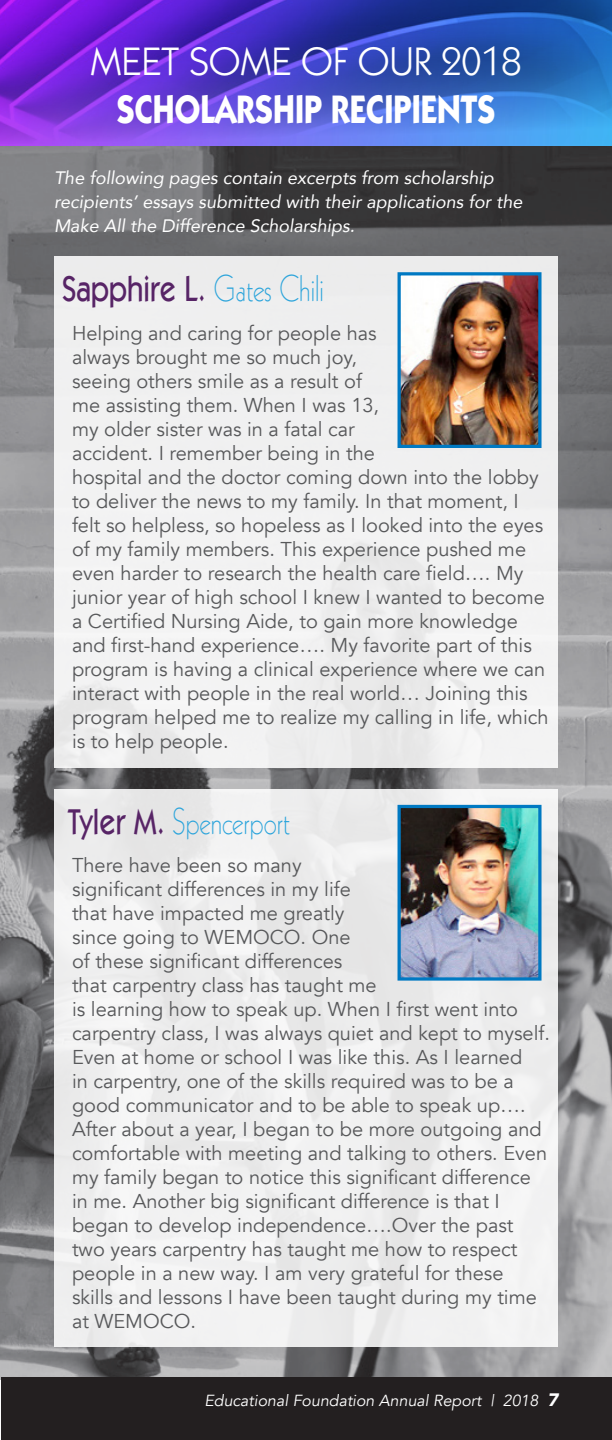
<style>
.page{position:relative;width:612px;height:1440px;background:#fff}
.page>*{position:absolute;margin:0;border:0;box-sizing:border-box;transform-origin:0 0}
.t1{font:700 40px "Itc Kabel";color:#fff;scale:.82 1}
.t2{font:40px "Itc Kabel";color:#fff}
.t3{font:500 36px "Itc Kabel";color:#572466;scale:.82 1}
.t4{font:300 36px "Kabel";color:#2ba4db;scale:.82 1}
.blue_paragraph{font:20px/24px "Avenir";color:#57585a}
.blue_paragraph-2{font:italic 18px/24px "Avenir";color:#fff}
.t5{font:italic 16px "Avenir";color:#fff}
.s1{font-family:"Kabel";font-weight:300;color:#2ba4db}
.s2{font-family:"Itc Kabel";font-weight:500;color:#572466}
.s3{font-weight:900;font-size:18px}
</style>
<div class="page">
<img style="left:0;top:144px;width:612px;height:1236px">
<img style="left:0;top:0;width:612px;height:144px">
<div style="left:1px;top:1378px;width:611px;height:62px;background:#231f20"></div>
<div style="left:54px;top:256px;width:504px;height:512px;background:#f0f0f1"></div>
<img style="left:402px;top:276px;width:136px;height:168px">
<div style="left:398px;top:272px;width:144px;height:176px;border:3px solid #0079c2"></div>
<div style="left:54px;top:789px;width:504px;height:558px;background:#efefef"></div>
<img style="left:402px;top:809px;width:136px;height:168px">
<div style="left:398px;top:805px;width:144px;height:176px;border:3px solid #0079c2"></div>
<p class="t2" style="left:90px;top:38px;width:433px">MEET SOME OF OUR 2018</p>
<p class="t1" style="left:117px;top:85px;width:464px">SCHOLARSHIP RECIPIENTS</p>
<p class="blue_paragraph-2" style="left:54px;top:166px;width:470px">The following pages contain excerpts from scholarship recipients’ essays submitted with their applications for the<br>Make All the Difference Scholarships.</p>
<p class="t3" style="left:62px;top:268px;width:321px">Sapphire L. <span class="s1">Gates Chili</span></p>
<p class="blue_paragraph" style="left:72px;top:321px;width:478px">Helping and caring for people has<br>always brought me so much joy,<br>seeing others smile as a result of<br>me assisting them. When I was 13,<br>my older sister was in a fatal car<br>accident. I remember being in the<br>hospital and the doctor coming down into the lobby to deliver the news to my family. In that moment, I felt so helpless, so hopeless as I looked into the eyes of my family members. This experience pushed me even harder to research the health care field…. My junior year of high school I knew I wanted to become a Certified Nursing Aide, to gain more knowledge and first-hand experience…. My favorite part of this program is having a clinical experience where we can interact with people in the real world… Joining this program helped me to realize my calling in life, which is to help people.</p>
<p class="t4" style="left:68px;top:802px;width:272px"><span class="s2">Tyler M.</span> Spencerport</p>
<p class="blue_paragraph" style="left:72px;top:854px;width:480px">There have been so many<br>significant differences in my life<br>that have impacted me greatly<br>since going to WEMOCO. One<br>of these significant differences<br>that carpentry class has taught me<br>is learning how to speak up. When I first went into carpentry class, I was always quiet and kept to myself.<br>Even at home or school I was like this. As I learned<br>in carpentry, one of the skills required was to be a good communicator and to be able to speak up….<br>After about a year, I began to be more outgoing and comfortable with meeting and talking to others. Even my family began to notice this significant difference in me. Another big significant difference is that I began to develop independence….Over the past two years carpentry has taught me how to respect people in a new way. I am very grateful for these<br>skills and lessons I have been taught during my time at WEMOCO.</p>
<p class="t5" style="left:204px;top:1391px;width:355px">Educational Foundation Annual Report | 2018 <span class="s3">7</span></p>
</div>
